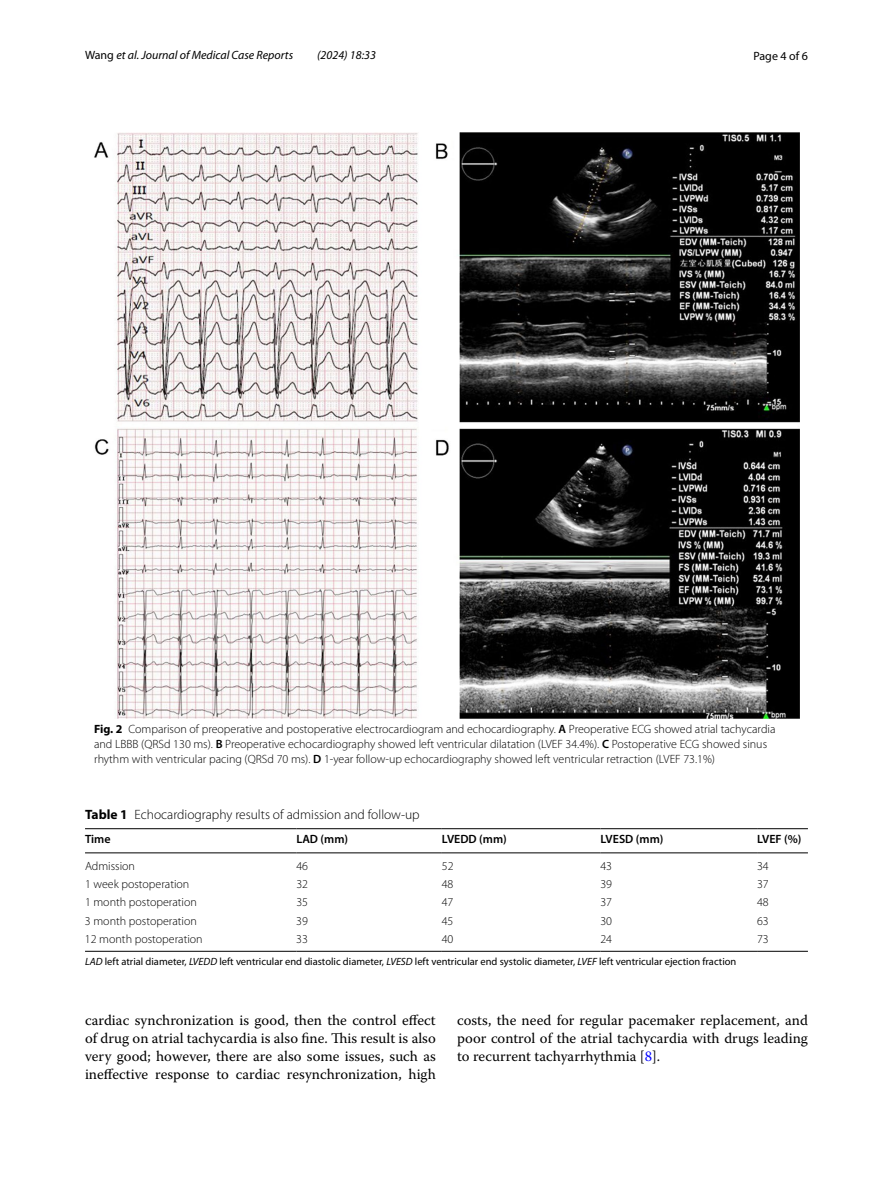
<style>
.page{position:relative;width:893px;height:1187px;background:#fff}
.page>*{position:absolute;margin:0;border:0;box-sizing:border-box;transform-origin:0 0}
.t1{font:14.7px/18px "Warnock Pro";color:#000;text-align:justify}
.t2{font:300 13.5px "Myriad Pro";color:#000}
.t3{font:300 12px/15px "Myriad Pro";color:#000}
.t4{font:italic 12px "Myriad Pro";color:#000}
.t5{font:600 12px "Myriad Pro";color:#000}
.t6{font:12px "Myriad Pro";color:#000}
.t7{font:10.5px "Myriad Pro";color:#000}
.s1{font-style:normal}
.s2{font-weight:700}
.s3{font-weight:600}
.s4{font-style:italic}
.s5{color:#00f}
</style>
<div class="page">
<img style="left:94px;top:133px;width:705px;height:585px">
<hr style="left:85px;top:828px;width:211px;height:1px;background:#000">
<hr style="left:85px;top:852px;width:211px;height:1px;background:#000">
<hr style="left:296px;top:828px;width:146px;height:1px;background:#000">
<hr style="left:296px;top:852px;width:146px;height:1px;background:#000">
<hr style="left:442px;top:828px;width:158px;height:1px;background:#000">
<hr style="left:442px;top:852px;width:158px;height:1px;background:#000">
<hr style="left:600px;top:828px;width:157px;height:1px;background:#000">
<hr style="left:600px;top:852px;width:157px;height:1px;background:#000">
<hr style="left:757px;top:828px;width:51px;height:1px;background:#000">
<hr style="left:757px;top:852px;width:51px;height:1px;background:#000">
<hr style="left:85px;top:950px;width:211px;height:1px;background:#000">
<hr style="left:296px;top:950px;width:146px;height:1px;background:#000">
<hr style="left:442px;top:950px;width:158px;height:1px;background:#000">
<hr style="left:600px;top:950px;width:157px;height:1px;background:#000">
<hr style="left:757px;top:950px;width:51px;height:1px;background:#000">
<p class="t4" style="left:85px;top:48px;width:210px"><span class="s1">Wang</span> et al. Journal of Medical Case Reports</p>
<p class="t4" style="left:317px;top:48px;width:60px">(2024) 18:33</p>
<p class="t6" style="left:753px;top:48px;width:56px">Page 4 of 6</p>
<p class="t3" style="left:94px;top:722px;width:683px"><span class="s2">Fig. 2</span> Comparison of preoperative and postoperative electrocardiogram and echocardiography. <span class="s3">A</span> Preoperative ECG showed atrial tachycardia and LBBB (QRSd 130 ms). <span class="s3">B</span> Preoperative echocardiography showed left ventricular dilatation (LVEF 34.4%). <span class="s3">C</span> Postoperative ECG showed sinus rhythm with ventricular pacing (QRSd 70 ms). <span class="s3">D</span> 1-year follow-up echocardiography showed left ventricular retraction (LVEF 73.1%)</p>
<p class="t2" style="left:85px;top:806px;width:336px"><span class="s2">Table 1</span> Echocardiography results of admission and follow-up</p>
<p class="t5" style="left:85px;top:831px;width:27px">Time</p>
<p class="t5" style="left:296px;top:831px;width:53px">LAD (mm)</p>
<p class="t5" style="left:442px;top:831px;width:67px">LVEDD (mm)</p>
<p class="t5" style="left:600px;top:831px;width:65px">LVESD (mm)</p>
<p class="t5" style="left:757px;top:831px;width:46px">LVEF (%)</p>
<p class="t3" style="left:85px;top:858px;width:52px">Admission</p>
<p class="t3" style="left:296px;top:858px;width:13px">46</p>
<p class="t3" style="left:442px;top:858px;width:13px">52</p>
<p class="t3" style="left:600px;top:858px;width:13px">43</p>
<p class="t3" style="left:757px;top:858px;width:13px">34</p>
<p class="t3" style="left:85px;top:876px;width:106px">1 week postoperation</p>
<p class="t3" style="left:296px;top:876px;width:13px">32</p>
<p class="t3" style="left:442px;top:876px;width:13px">48</p>
<p class="t3" style="left:600px;top:876px;width:13px">39</p>
<p class="t3" style="left:757px;top:876px;width:13px">37</p>
<p class="t3" style="left:85px;top:895px;width:113px">1 month postoperation</p>
<p class="t3" style="left:296px;top:895px;width:13px">35</p>
<p class="t3" style="left:442px;top:895px;width:13px">47</p>
<p class="t3" style="left:600px;top:895px;width:13px">37</p>
<p class="t3" style="left:757px;top:895px;width:13px">48</p>
<p class="t3" style="left:85px;top:913px;width:113px">3 month postoperation</p>
<p class="t3" style="left:296px;top:913px;width:13px">39</p>
<p class="t3" style="left:442px;top:913px;width:13px">45</p>
<p class="t3" style="left:600px;top:913px;width:13px">30</p>
<p class="t3" style="left:757px;top:913px;width:13px">63</p>
<p class="t3" style="left:85px;top:931px;width:119px">12 month postoperation</p>
<p class="t3" style="left:296px;top:931px;width:13px">33</p>
<p class="t3" style="left:442px;top:931px;width:13px">40</p>
<p class="t3" style="left:600px;top:931px;width:13px">24</p>
<p class="t3" style="left:757px;top:931px;width:13px">73</p>
<p class="t7" style="left:85px;top:955px;width:653px"><span class="s4">LAD</span> left atrial diameter, <span class="s4">LVEDD</span> left ventricular end diastolic diameter, <span class="s4">LVESD</span> left ventricular end systolic diameter, <span class="s4">LVEF</span> left ventricular ejection fraction</p>
<p class="t1" style="left:85px;top:1010px;width:352px">cardiac synchronization is good, then the control effect of drug on atrial tachycardia is also fine. This result is also very good; however, there are also some issues, such as ineffective response to cardiac resynchronization, high</p>
<p class="t1" style="left:457px;top:1010px;width:352px">costs, the need for regular pacemaker replacement, and poor control of the atrial tachycardia with drugs leading to recurrent tachyarrhythmia [<span class="s5">8</span>].</p>
</div>
